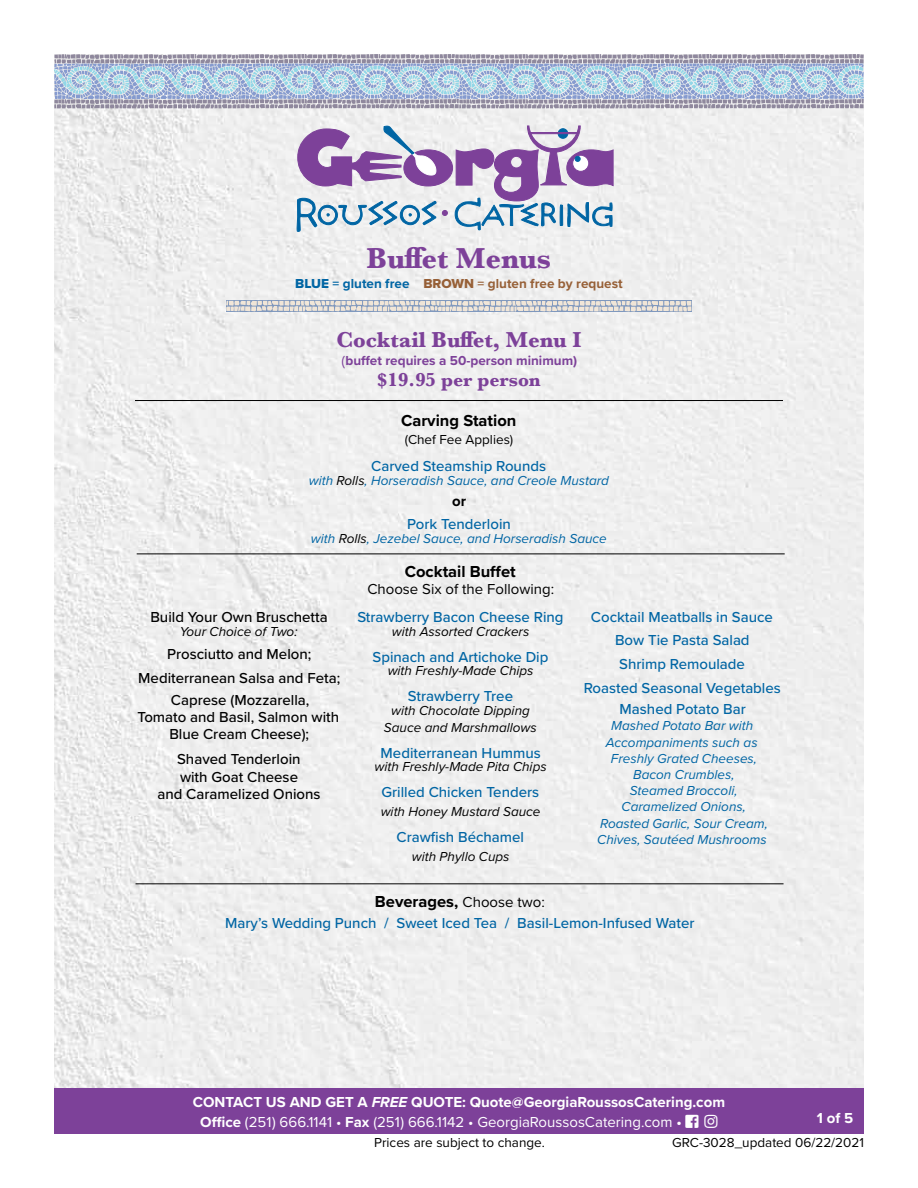
<style>
.page{position:relative;width:918px;height:1188px;background:#fff}
.page>*{position:absolute;margin:0;border:0;box-sizing:border-box;transform-origin:0 0}
.t1{font:700 30px "Baskerville";color:#7d4199}
.t2{font:700 22.5px "Baskerville";color:#7d4199}
.t3{font:700 19.5px "Baskerville";color:#7d4199}
.t4{font:700 16.5px "Proxima Nova";color:#000}
.t5{font:500 15px/23.7px "Proxima Nova";color:#0065a4;text-align:center}
.t6{font:500 15px/17.1px "Proxima Nova";color:#000;text-align:center}
.t7{font:700 15px/19.5px "Proxima Nova";color:#fff;text-align:center}
.t8{font:15px "Proxima Nova";color:#000}
.t9{font:700 15px "Proxima Nova";color:#000}
.t10{font:italic 13.5px/16.2px "Proxima Nova";color:#0065a4;text-align:center}
.t11{font:italic 13.5px/16.2px "Proxima Nova";color:#000;text-align:center}
.t12{font:13.5px "Proxima Nova";color:#000}
.t13{font:700 13.5px "Proxima Nova";color:#976037}
.t14{font:700 13.5px "Proxima Nova";color:#7d4199}
.s1{font-family:"Proxima Nova Extrabld";font-weight:400;color:#0065a4}
.s2{color:#0065a4}
.s3{font-family:"Proxima Nova Extrabld";font-weight:400}
.s4{font-family:"Baskerville"}
.s5{color:#000}
.s6{font-weight:400;font-size:15px}
.s7{font-style:italic}
.s8{font-weight:400}
.s9{font-weight:600}
</style>
<div class="page">
<div style="left:54px;top:108px;width:810px;height:980px;background:#eee"></div>
<div style="left:54px;top:1088px;width:810px;height:46px;background:#7d4199"></div>
<svg style="left:54px;top:54px;width:810px;height:54px;background:#afbed2"></svg>
<svg style="left:297px;top:124px;width:317px;height:108px"></svg>
<svg style="left:226px;top:300px;width:465px;height:1px"></svg>
<svg style="left:226px;top:301px;width:465px;height:11px;background:#c9cace"></svg>
<hr style="left:135px;top:400px;width:648px;height:1px;background:#000">
<hr style="left:137px;top:554px;width:648px;height:1px;background:#000">
<hr style="left:136px;top:884px;width:648px;height:1px;background:#000">
<h1 class="t1" style="left:367px;top:237px;width:186px">Buffet Menus</h1>
<p class="t13" style="left:295px;top:274px;width:329px"><span class="s1">BLUE</span> <span class="s2">= gluten free</span> <span class="s3">BROWN</span> = gluten free by request</p>
<h2 class="t2" style="left:336px;top:324px;width:247px">Cocktail Buffet, Menu I</h2>
<p class="t14" style="left:341px;top:351px;width:238px"><span class="s4">(</span>buffet requires a 50-person minimum)</p>
<h3 class="t3" style="left:377px;top:366px;width:165px">$19.95 per person</h3>
<p class="t4" style="left:401px;top:408px;width:117px">Carving Station</p>
<p class="t12" style="left:405px;top:429px;width:110px">(Chef Fee Applies)</p>
<p class="t5" style="left:371px;top:454px;width:176px">Carved Steamship Rounds</p>
<p class="t10" style="left:309px;top:472px;width:302px">with <span class="s5">Rolls</span>, Horseradish Sauce, and Creole Mustard</p>
<p class="t9" style="left:452px;top:489px;width:16px">or</p>
<p class="t5" style="left:407px;top:511px;width:105px">Pork Tenderloin</p>
<p class="t10" style="left:311px;top:530px;width:297px">with <span class="s5">Rolls</span>, Jezebel Sauce, and Horseradish Sauce</p>
<p class="t4" style="left:405px;top:560px;width:112px">Cocktail Buffet</p>
<p class="t8" style="left:367px;top:578px;width:188px">Choose Six of the Following:</p>
<p class="t6" style="left:150px;top:608px;width:179px">Build Your Own Bruschetta</p>
<p class="t11" style="left:180px;top:622px;width:119px">Your Choice of Two:</p>
<p class="t6" style="left:138px;top:641px;width:204px;line-height:23.7px">Prosciutto and Melon;<br>Mediterranean Salsa and Feta;</p>
<p class="t6" style="left:137px;top:691px;width:203px">Caprese (Mozzarella,<br>Tomato and Basil, Salmon with<br>Blue Cream Cheese);</p>
<p class="t6" style="left:157px;top:749px;width:165px;line-height:17.7px">Shaved Tenderloin<br>with Goat Cheese<br>and Caramelized Onions</p>
<p class="t5" style="left:357px;top:604px;width:208px">Strawberry Bacon Cheese Ring</p>
<p class="t11" style="left:392px;top:622px;width:139px">with Assorted Crackers</p>
<p class="t5" style="left:372px;top:644px;width:177px">Spinach and Artichoke Dip</p>
<p class="t11" style="left:388px;top:662px;width:147px">with Freshly-Made Chips</p>
<p class="t5" style="left:408px;top:684px;width:107px">Strawberry Tree</p>
<p class="t11" style="left:384px;top:702px;width:154px">with Chocolate Dipping<br>Sauce and Marshmallows</p>
<p class="t5" style="left:381px;top:740px;width:162px">Mediterranean Hummus</p>
<p class="t11" style="left:375px;top:758px;width:174px">with Freshly-Made Pita Chips</p>
<p class="t5" style="left:382px;top:780px;width:159px">Grilled Chicken Tenders</p>
<p class="t11" style="left:381px;top:803px;width:161px">with Honey Mustard Sauce</p>
<p class="t5" style="left:397px;top:825px;width:129px">Crawfish Béchamel</p>
<p class="t11" style="left:412px;top:848px;width:99px">with Phyllo Cups</p>
<p class="t5" style="left:584px;top:604px;width:199px">Cocktail Meatballs in Sauce<br>Bow Tie Pasta Salad<br>Shrimp Remoulade<br>Roasted Seasonal Vegetables</p>
<p class="t5" style="left:620px;top:697px;width:128px">Mashed Potato Bar</p>
<p class="t10" style="left:597px;top:717px;width:172px">Mashed Potato Bar with<br>Accompaniments such as<br>Freshly Grated Cheeses,<br>Bacon Crumbles,<br>Steamed Broccoli,<br>Caramelized Onions,<br>Roasted Garlic, Sour Cream,<br>Chives, Sautéed Mushrooms</p>
<p class="t4" style="left:375px;top:890px;width:171px">Beverages, <span class="s6">Choose two:</span></p>
<p class="t5" style="left:225px;top:911px;width:471px">Mary’s Wedding Punch / Sweet Iced Tea / Basil-Lemon-Infused Water</p>
<p class="t7" style="left:193px;top:1092px;width:534px">CONTACT US AND GET A <span class="s7">FREE</span> QUOTE: Quote@GeorgiaRoussosCatering.com<br>Office <span class="s8">(251) 666.1141 •</span> Fax <span class="s8">(251) 666.1142 • GeorgiaRoussosCatering.com</span> <span class="s9">•</span> □□▲❑◆ ■▲▼</p>
<p class="t7" style="left:817px;top:1108px;width:38px">1 of 5</p>
<p class="t12" style="left:374px;top:1132px;width:172px">Prices are subject to change.</p>
<p class="t12" style="left:672px;top:1132px;width:193px">GRC-3028_updated 06/22/2021</p>
</div>
